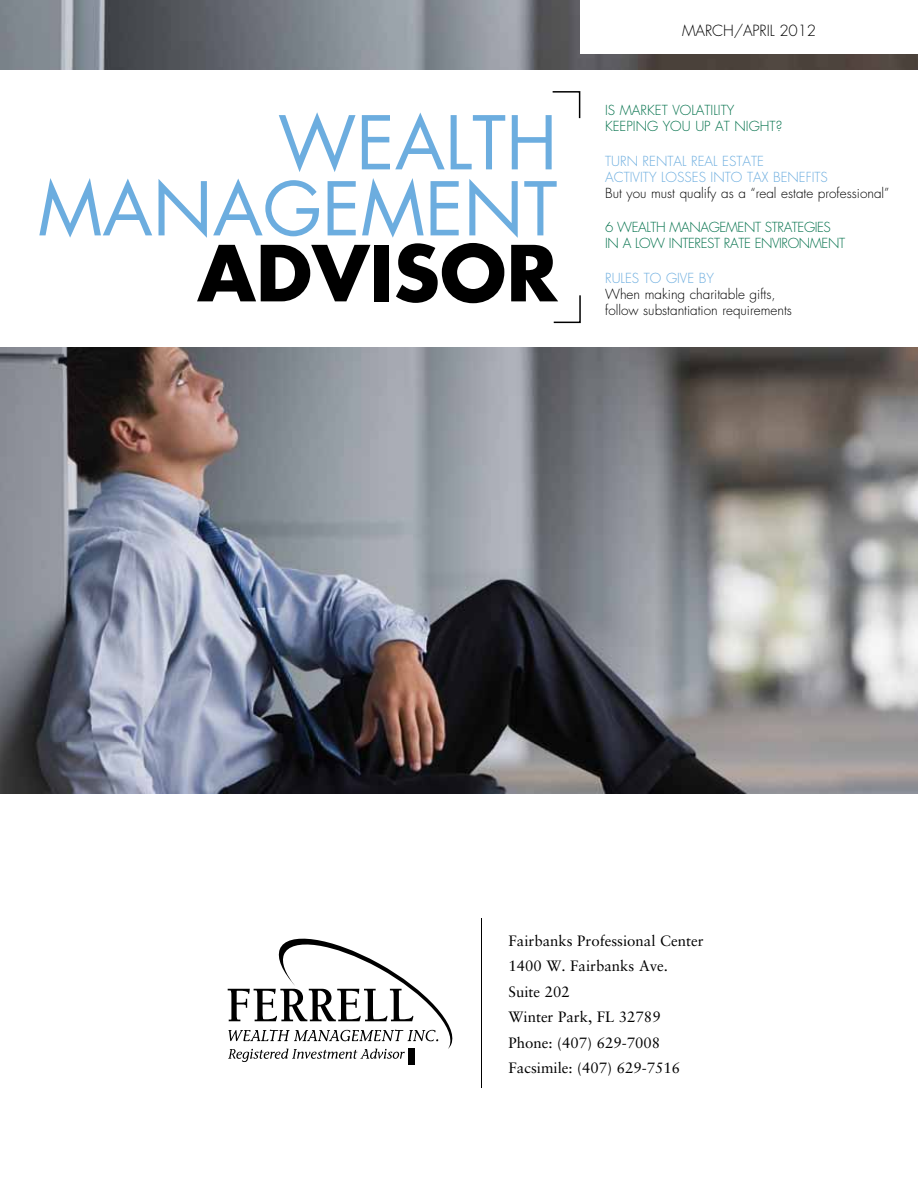
<style>
.page{position:relative;width:918px;height:1188px;background:#fff}
.page>*{position:absolute;margin:0;border:0;box-sizing:border-box;transform-origin:0 0}
.t1{font:700 75px "Futura Std";color:#000}
.t2{font:72px/66px "Futura Std";color:#6caddf;text-align:right}
.t3{font:15px/25.5px "Sabon LT Std";color:#000}
.t4{font:300 15px "Futura Std";letter-spacing:-.01em;color:#000}
.t5{font:300 13.5px/16.2px "Futura Std";color:#000}
.t6{font:300 13.5px/16.2px "Futura Std";color:#6caddf}
.t7{font:300 13.5px/16.2px "Futura Std";letter-spacing:-.03em;color:#00704a}
.t8{font:300 13.5px/16.2px "Futura Std";color:#00704a}
</style>
<div class="page">
<img style="left:0;top:0;width:918px;height:794px">
<div style="left:0;top:70px;width:918px;height:276px;background:#fff"></div>
<svg style="left:552px;top:91px;width:29px;height:28px"></svg>
<svg style="left:553px;top:295px;width:28px;height:29px"></svg>
<div style="left:580px;top:0;width:338px;height:54px;background:#fff"></div>
<svg style="left:228px;top:938px;width:225px;height:124px"></svg>
<div style="left:408px;top:1048px;width:7px;height:17px;background:#000"></div>
<hr style="left:481px;top:918px;width:1px;height:170px;background:#000">
<h2 class="t2" style="left:38px;top:111px;width:521px">WEALTH<br>MANAGEMENT</h2>
<h1 class="t1" style="left:197px;top:223px;width:362px">ADVISOR</h1>
<p class="t4" style="left:682px;top:22px;width:135px">MARCH/APRIL 2012</p>
<p class="t8" style="left:605px;top:103px;width:179px">I S MARKET VOLATILITY<br>KEEPING YOU UP AT NIGHT?</p>
<p class="t6" style="left:605px;top:153px;width:224px">TURN RENTAL REAL ESTATE<br>ACTIVITY LOSSES INTO TAX BENEFITS</p>
<p class="t5" style="left:605px;top:185px;width:286px">BUT YOU MUST QUALIFY AS A “REAL ESTATE PROFESSIONAL”</p>
<p class="t7" style="left:605px;top:220px;width:241px">6 WEALTH MANAGEMENT STRATEGIES<br>IN A LOW INTEREST RATE ENVIRONMENT</p>
<p class="t6" style="left:605px;top:270px;width:110px">RULES TO GIVE BY</p>
<p class="t5" style="left:605px;top:286px;width:188px">WHEN MAKING CHARITABLE GIFTS,<br>FOLLOW SUBSTANTIATION REQUIREMENTS</p>
<p class="t3" style="left:508px;top:928px;width:197px">Fairbanks Professional Center<br>1400 W. Fairbanks Ave.<br>Suite 202<br>Winter Park, FL 32789<br>Phone: (407) 629-7008<br>Facsimile: (407) 629-7516</p>
</div>
